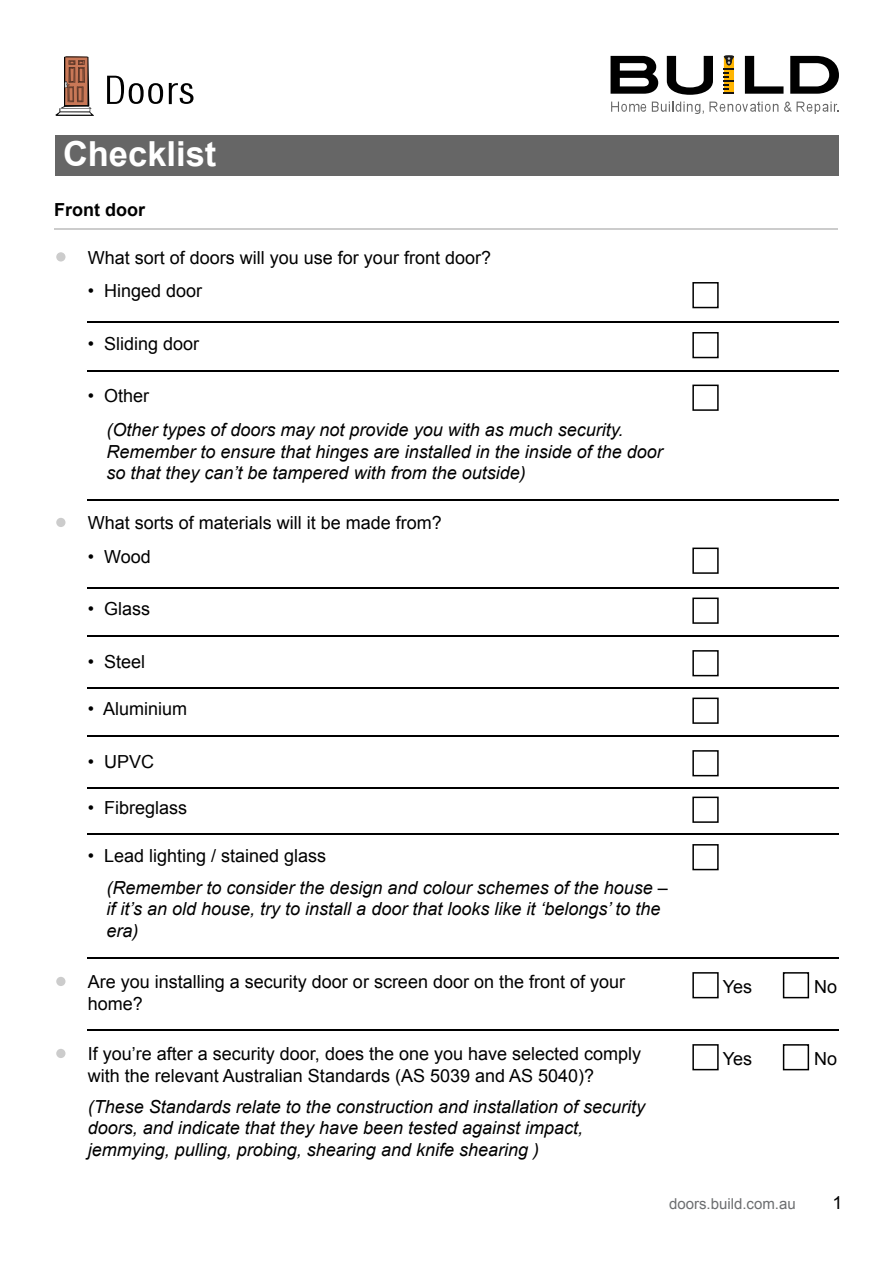
<style>
.page{position:relative;width:893px;height:1263px;background:#fff}
.page>*{position:absolute;margin:0;border:0;box-sizing:border-box;transform-origin:0 0}
.t1{font:700 34.5px "Arial";color:#fff}
.t2{font:italic 18px/21.6px "Arial";color:#000}
.t3{font:18px/21.6px "Arial";color:#000}
.t4{font:700 18px "Arial";color:#000}
.t5{font:15px "Arial";color:#6c6e70}
</style>
<div class="page">
<hr style="left:88px;top:587px;width:751px;height:1px;background:#000">
<hr style="left:88px;top:957px;width:751px;height:1px;background:#000">
<hr style="left:88px;top:1029px;width:751px;height:1px;background:#000">
<hr style="left:88px;top:636px;width:751px;height:1px;background:#000">
<hr style="left:88px;top:736px;width:751px;height:1px;background:#000">
<hr style="left:88px;top:687px;width:751px;height:1px;background:#000">
<hr style="left:88px;top:833px;width:751px;height:2px;background:#000">
<hr style="left:88px;top:787px;width:751px;height:1px;background:#000">
<hr style="left:88px;top:500px;width:751px;height:1px;background:#000">
<div style="left:56px;top:135px;width:783px;height:41px;background:#666"></div>
<div style="left:56px;top:518px;width:9px;height:9px;background:#ccc;border-radius:50%"></div>
<div style="left:56px;top:977px;width:9px;height:9px;background:#ccc;border-radius:50%"></div>
<div style="left:56px;top:1049px;width:9px;height:9px;background:#ccc;border-radius:50%"></div>
<div style="left:692px;top:548px;width:27px;height:26px;border:2px solid #000"></div>
<div style="left:692px;top:597px;width:27px;height:27px;border:2px solid #000"></div>
<div style="left:692px;top:698px;width:27px;height:26px;border:2px solid #000"></div>
<div style="left:692px;top:844px;width:27px;height:26px;border:2px solid #000"></div>
<div style="left:783px;top:972px;width:26px;height:26px;border:2px solid #000"></div>
<div style="left:692px;top:972px;width:27px;height:26px;border:2px solid #000"></div>
<div style="left:783px;top:1044px;width:26px;height:26px;border:2px solid #000"></div>
<div style="left:692px;top:1044px;width:27px;height:26px;border:2px solid #000"></div>
<hr style="left:54px;top:228px;width:783px;height:2px;background:#ccc">
<hr style="left:88px;top:321px;width:751px;height:2px;background:#000">
<hr style="left:88px;top:370px;width:751px;height:1px;background:#000">
<div style="left:56px;top:252px;width:9px;height:10px;background:#ccc;border-radius:50%"></div>
<div style="left:692px;top:282px;width:27px;height:26px;border:2px solid #000"></div>
<div style="left:692px;top:332px;width:27px;height:26px;border:2px solid #000"></div>
<div style="left:692px;top:385px;width:27px;height:26px;border:2px solid #000"></div>
<div style="left:692px;top:650px;width:27px;height:26px;border:2px solid #000"></div>
<div style="left:692px;top:796px;width:27px;height:27px;border:2px solid #000"></div>
<div style="left:692px;top:750px;width:27px;height:26px;border:2px solid #000"></div>
<svg style="left:611px;top:56px;width:47px;height:38px"></svg>
<svg style="left:667px;top:56px;width:46px;height:39px"></svg>
<svg style="left:745px;top:56px;width:38px;height:38px"></svg>
<svg style="left:790px;top:56px;width:49px;height:38px"></svg>
<svg style="left:724px;top:55px;width:10px;height:39px"></svg>
<svg style="left:611px;top:102px;width:35px;height:10px"></svg>
<svg style="left:652px;top:101px;width:126px;height:13px"></svg>
<svg style="left:784px;top:102px;width:54px;height:12px"></svg>
<svg style="left:107px;top:76px;width:56px;height:28px"></svg>
<svg style="left:169px;top:83px;width:25px;height:21px"></svg>
<svg style="left:55px;top:56px;width:39px;height:60px"></svg>
<h1 class="t1" style="left:63px;top:131px;width:155px">Checklist</h1>
<p class="t4" style="left:54px;top:198px;width:92px">Front door</p>
<p class="t3" style="left:88px;top:247px;width:405px">What sort of doors will you use for your front door?</p>
<p class="t3" style="left:88px;top:280px;width:116px">• Hinged door</p>
<p class="t3" style="left:88px;top:333px;width:113px">• Sliding door</p>
<p class="t3" style="left:88px;top:385px;width:63px">• Other</p>
<p class="t2" style="left:107px;top:419px;width:558px">(Other types of doors may not provide you with as much security.<br>Remember to ensure that hinges are installed in the inside of the door so that they can’t be tampered with from the outside)</p>
<p class="t3" style="left:88px;top:512px;width:356px">What sorts of materials will it be made from?</p>
<p class="t3" style="left:88px;top:546px;width:64px">• Wood</p>
<p class="t3" style="left:88px;top:598px;width:64px">• Glass</p>
<p class="t3" style="left:88px;top:651px;width:59px">• Steel</p>
<p class="t3" style="left:88px;top:698px;width:101px">• Aluminium</p>
<p class="t3" style="left:88px;top:751px;width:68px">• UPVC</p>
<p class="t3" style="left:88px;top:797px;width:101px">• Fibreglass</p>
<p class="t3" style="left:88px;top:845px;width:240px">• Lead lighting / stained glass</p>
<p class="t2" style="left:107px;top:877px;width:563px">(Remember to consider the design and colour schemes of the house – if it’s an old house, try to install a door that looks like it ‘belongs’ to the era)</p>
<p class="t3" style="left:88px;top:971px;width:539px">Are you installing a security door or screen door on the front of your home?</p>
<p class="t3" style="left:88px;top:1043px;width:555px">If you’re after a security door, does the one you have selected comply with the relevant Australian Standards (AS 5039 and AS 5040)?</p>
<p class="t2" style="left:88px;top:1096px;width:559px">(These Standards relate to the construction and installation of security doors, and indicate that they have been tested against impact, jemmying, pulling, probing, shearing and knife shearing )</p>
<p class="t3" style="left:723px;top:976px;width:31px">Yes</p>
<p class="t3" style="left:814px;top:976px;width:25px">No</p>
<p class="t3" style="left:723px;top:1048px;width:31px">Yes</p>
<p class="t3" style="left:814px;top:1048px;width:25px">No</p>
<p class="t5" style="left:669px;top:1194px;width:128px">doors.build.com.au</p>
<p class="t3" style="left:832px;top:1192px;width:12px">1</p>
</div>
